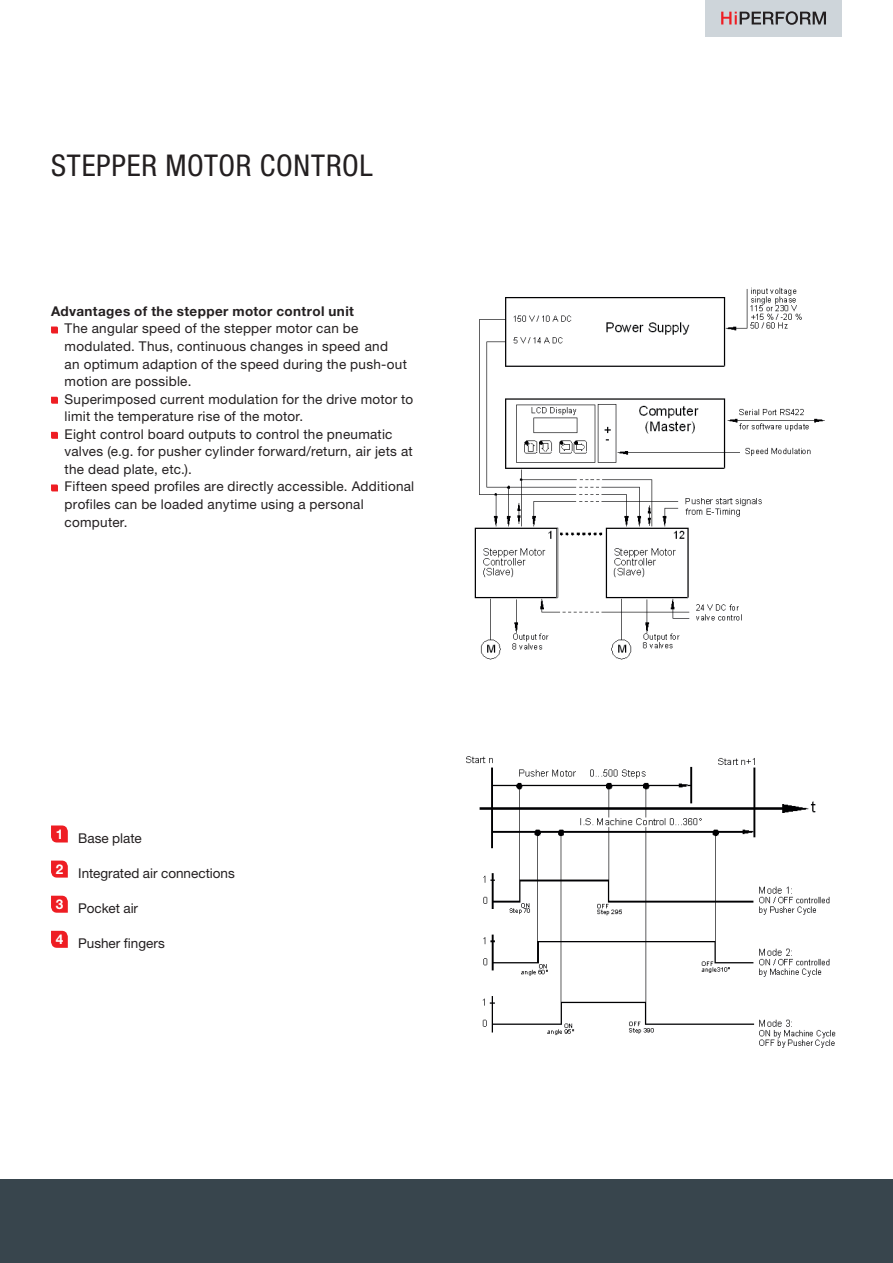
<style>
.page{position:relative;width:893px;height:1263px;background:#fff}
.page>*{position:absolute;margin:0;border:0;box-sizing:border-box;transform-origin:0 0}
.t1{font:condensed 30px "Helvetica Neue LT Pro";letter-spacing:.025em;color:#231f20}
.t2{font:13.5px/17.5px "Helvetica Neue LT Pro";letter-spacing:.02em;color:#231f20}
.t3{font:13.5px "Helvetica Neue LT Pro";color:#231f20}
.t4{font:700 13.5px "Helvetica Neue LT Pro";letter-spacing:.03em;color:#231f20}
</style>
<div class="page">
<svg style="left:51px;top:326px;width:7px;height:7px"></svg>
<svg style="left:51px;top:397px;width:7px;height:7px"></svg>
<svg style="left:51px;top:432px;width:7px;height:7px"></svg>
<svg style="left:51px;top:484px;width:7px;height:7px"></svg>
<img style="left:474px;top:287px;width:351px;height:373px">
<img style="left:466px;top:756px;width:370px;height:292px">
<svg style="left:51px;top:825px;width:17px;height:17px"></svg>
<svg style="left:51px;top:860px;width:17px;height:18px"></svg>
<svg style="left:51px;top:896px;width:17px;height:17px"></svg>
<svg style="left:51px;top:931px;width:17px;height:17px"></svg>
<div style="left:705px;top:0;width:137px;height:36px;background:#ced5da"></div>
<svg style="left:721px;top:11px;width:105px;height:14px"></svg>
<div style="left:0;top:1179px;width:893px;height:84px;background:#38454d"></div>
<h1 class="t1" style="left:51px;top:147px;width:32px">STEPPE</h1>
<h1 class="t1" style="left:141px;top:147px;width:233px">R MOTOR CONTROL</h1>
<p class="t4" style="left:51px;top:303px;width:304px">Advantages of the stepper motor control unit</p>
<p class="t2" style="left:65px;top:320px;width:351px">The angular speed of the stepper motor can be modulated. Thus, continuous changes in speed and<br>an optimum adaption of the speed during the push-out motion are possible.<br>Superimposed current modulation for the drive motor to limit the temperature rise of the motor.<br>Eight control board outputs to control the pneumatic valves (e.g. for pusher cylinder forward/return, air jets at the dead plate, etc.).<br>Fifteen speed profiles are directly accessible. Additional profiles can be loaded anytime using a personal computer.</p>
<p class="t3" style="left:56px;top:829px;width:88px"><sup>1</sup> Base plate</p>
<p class="t3" style="left:56px;top:864px;width:181px"><sup>2</sup> Integrated air connections</p>
<p class="t3" style="left:56px;top:899px;width:84px"><sup>3</sup> Pocket air</p>
<p class="t3" style="left:56px;top:935px;width:111px"><sup>4</sup> Pusher fingers</p>
</div>
